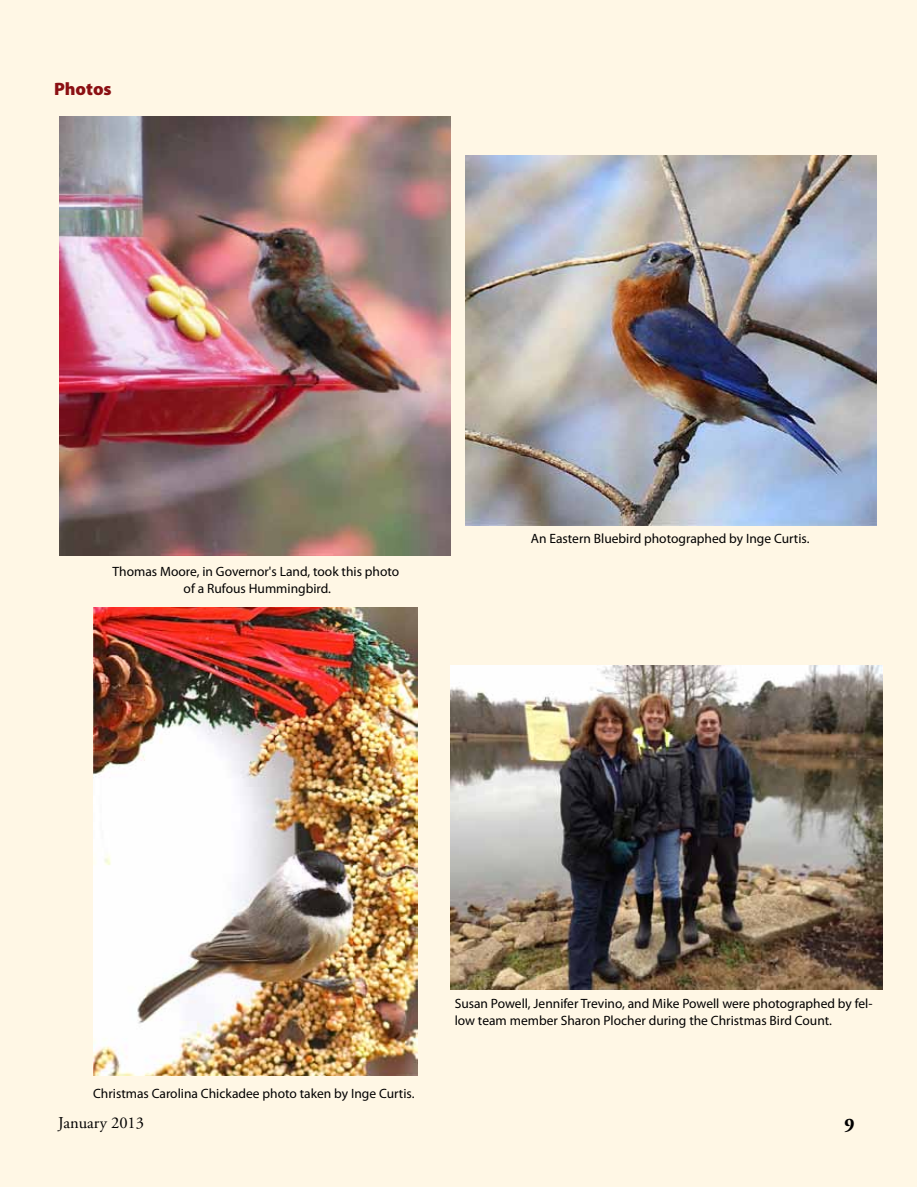
<style>
.page{position:relative;width:918px;height:1188px;background:#fff}
.page>*{position:absolute;margin:0;border:0;box-sizing:border-box;transform-origin:0 0}
.t1{font:700 21px "Adobe Garamond Pro";color:#000}
.t2{font:900 18px "Myriad Pro";color:#8b1013}
.t3{font:16.5px "Adobe Garamond Pro";color:#000}
.t4{font:13.5px/16.5px "Myriad Pro";color:#000;text-align:center}
</style>
<div class="page">
<div style="left:1px;top:1px;width:916px;height:1186px;background:#fff7e5"></div>
<img style="left:59px;top:117px;width:392px;height:438px">
<img style="left:465px;top:156px;width:412px;height:370px">
<img style="left:94px;top:608px;width:324px;height:467px">
<img style="left:450px;top:665px;width:432px;height:324px">
<h2 class="t2" style="left:54px;top:76px;width:59px">Photos</h2>
<p class="t4" style="left:113px;top:563px;width:288px">Thomas Moore, in Governor's Land, took this photo of a Rufous Hummingbird.</p>
<p class="t4" style="left:531px;top:530px;width:280px">An Eastern Bluebird photographed by Inge Curtis.</p>
<p class="t4" style="left:93px;top:1085px;width:323px">Christmas Carolina Chickadee photo taken by Inge Curtis.</p>
<p class="t4" style="left:455px;top:995px;width:419px;text-align:left">Susan Powell, Jennifer Trevino, and Mike Powell were photographed by fel&shy;low team member Sharon Plocher during the Christmas Bird Count.</p>
<p class="t3" style="left:58px;top:1112px;width:87px">January 2013</p>
<h1 class="t1" style="left:844px;top:1109px;width:12px">9</h1>
<h1 class="t1" style="left:840px;top:1121px;width:12px">9</h1>
</div>
